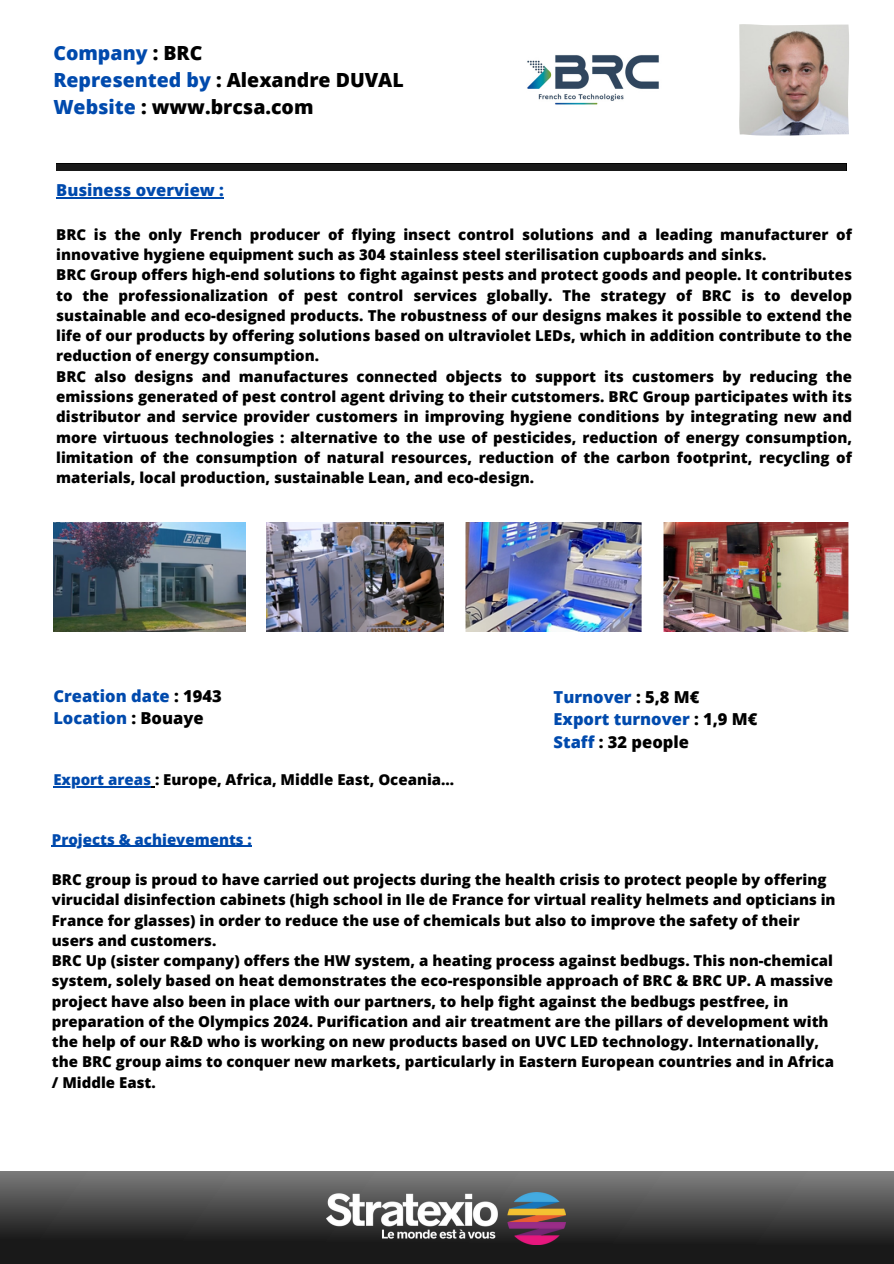
<style>
.page{position:relative;width:894px;height:1264px;background:#fff}
.page>*{position:absolute;margin:0;border:0;box-sizing:border-box;transform-origin:0 0}
.t1{font:800 19.5px/27px "Open Sans";color:#000}
.t2{font:800 16.5px "Open Sans";color:#004aad}
.t3{font:800 16.5px "Open Sans";color:#000}
.t4{font:800 15px/20.2px "Open Sans";color:#000}
.t5{font:800 15px "Open Sans";color:#004aad}
.s1{color:#004aad}
.s2{color:#000}
</style>
<div class="page">
<img style="left:739px;top:24px;width:109px;height:112px">
<div style="left:0;top:1171px;width:893px;height:92px;background:linear-gradient(to bottom,#7b7b7b,#090909)"></div>
<img style="left:327px;top:1192px;width:172px;height:52px">
<img style="left:506px;top:1192px;width:59px;height:52px">
<div style="left:56px;top:164px;width:790px;height:7px;background:#191919"></div>
<hr style="left:56px;top:197px;width:168px;height:1px;background:#004aad">
<hr style="left:53px;top:786px;width:98px;height:1px;background:#004aad">
<hr style="left:52px;top:845px;width:200px;height:1px;background:#004aad">
<img style="left:53px;top:522px;width:193px;height:109px">
<img style="left:267px;top:522px;width:176px;height:109px">
<img style="left:465px;top:522px;width:176px;height:109px">
<img style="left:663px;top:522px;width:185px;height:109px">
<img style="left:527px;top:55px;width:132px;height:50px">
<p class="t1" style="left:53px;top:39px;width:352px"><span class="s1">Company</span> : BRC<br><span class="s1">Represented by</span> : Alexandre DUVAL<br><span class="s1">Website</span> : www.brcsa.com</p>
<p class="t2" style="left:56px;top:178px;width:169px">Business overview :</p>
<p class="t4" style="left:56px;top:224px;width:797px">BRC is the only French producer of flying insect control solutions and a leading manufacturer of innovative hygiene equipment such as 304 stainless steel sterilisation cupboards and sinks.</p>
<p class="t4" style="left:56px;top:264px;width:797px;text-align:justify">BRC Group offers high-end solutions to fight against pests and protect goods and people. It contributes to the professionalization of pest control services globally. The strategy of BRC is to develop sustainable and eco-designed products. The robustness of our designs makes it possible to extend the life of our products by offering solutions based on ultraviolet LEDs, which in addition contribute to the reduction of energy consumption.</p>
<p class="t4" style="left:56px;top:366px;width:797px;text-align:justify">BRC also designs and manufactures connected objects to support its customers by reducing the emissions generated of pest control agent driving to their cutstomers. BRC Group participates with its distributor and service provider customers in improving hygiene conditions by integrating new and more virtuous technologies : alternative to the use of pesticides, reduction of energy consumption, limitation of the consumption of natural resources, reduction of the carbon footprint, recycling of materials, local production, sustainable Lean, and eco-design.</p>
<p class="t2" style="left:53px;top:684px;width:170px">Creation date <span class="s2">: 1943</span></p>
<p class="t2" style="left:53px;top:706px;width:152px">Location <span class="s2">: Bouaye</span></p>
<p class="t4" style="left:53px;top:769px;width:402px"><span class="s1">Export areas</span> : Europe, Africa, Middle East, Oceania...</p>
<p class="t2" style="left:553px;top:685px;width:147px">Turnover <span class="s2">: 5,8 M€</span></p>
<p class="t2" style="left:553px;top:707px;width:205px">Export turnover <span class="s2">: 1,9 M€</span></p>
<p class="t3" style="left:553px;top:730px;width:137px"><span class="s1">Staff</span> : 32 people</p>
<p class="t5" style="left:52px;top:828px;width:201px">Projects &amp; achievements :</p>
<p class="t4" style="left:52px;top:869px;width:785px">BRC group is proud to have carried out projects during the health crisis to protect people by offering virucidal disinfection cabinets (high school in Ile de France for virtual reality helmets and opticians in France for glasses) in order to reduce the use of chemicals but also to improve the safety of their users and customers.</p>
<p class="t4" style="left:52px;top:950px;width:783px">BRC Up (sister company) offers the HW system, a heating process against bedbugs. This non-chemical system, solely based on heat demonstrates the eco-responsible approach of BRC &amp; BRC UP. A massive project have also been in place with our partners, to help fight against the bedbugs pestfree, in preparation of the Olympics 2024. Purification and air treatment are the pillars of development with the help of our R&amp;D who is working on new products based on UVC LED technology. Internationally, the BRC group aims to conquer new markets, particularly in Eastern European countries and in Africa / Middle East.</p>
</div>
